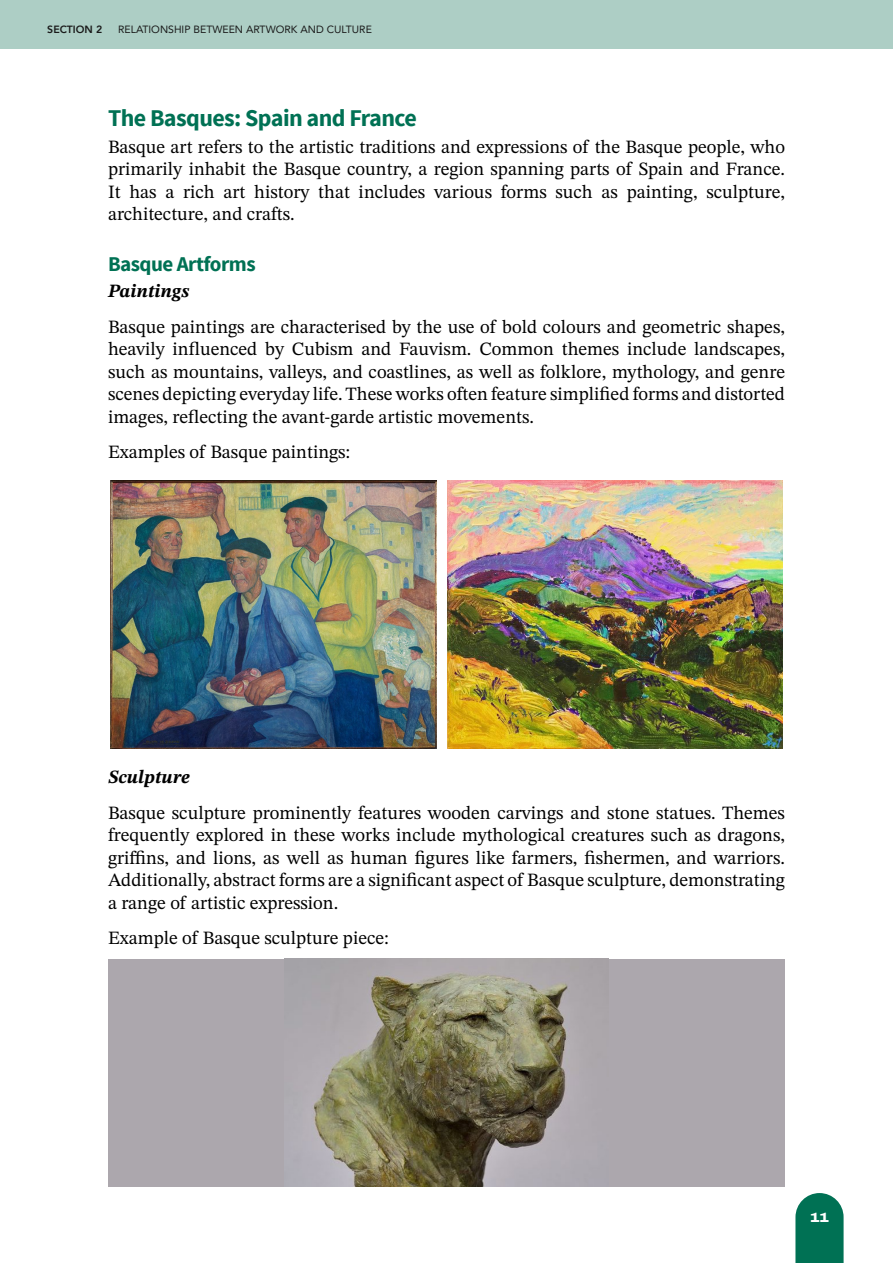
<style>
.page{position:relative;width:893px;height:1263px;background:#fff}
.page>*{position:absolute;margin:0;border:0;box-sizing:border-box;transform-origin:0 0}
.Heading_4{font:700 24px "Source Sans Pro";letter-spacing:-.025em;color:#007154}
.Heading_5{font:700 21px "Source Sans Pro";letter-spacing:-.025em;color:#007154}
.Body{font:18.75px/22.5px "STIX Two Text";color:#000;text-align:justify}
.Body-2{font:italic 18.75px "STIX Two Text";color:#000}
.t1{font:800 13.5px "Archivo Expanded";color:#fff}
.t2{font:10.5px "Avenir";color:#1a1a1a}
.t3{font:800 10.5px "Avenir";color:#1a1a1a}
</style>
<div class="page">
<div style="left:0;top:0;width:893px;height:49px;background:#adcec5"></div>
<svg style="left:795px;top:1193px;width:49px;height:70px"></svg>
<img style="left:110px;top:480px;width:327px;height:268px">
<img style="left:447px;top:480px;width:336px;height:268px">
<div style="left:108px;top:959px;width:677px;height:227px;background:#aca7ad"></div>
<img style="left:291px;top:973px;width:279px;height:213px">
<p class="t3" style="left:47px;top:21px;width:57px">SECTION 2</p>
<p class="t2" style="left:118px;top:21px;width:255px">RELATIONSHIP BETWEEN ARTWORK AND CULTURE</p>
<p class="Heading_4" style="left:108px;top:103px;width:310px">The Basques: Spain and France</p>
<p class="Body" style="left:108px;top:135px;width:678px">Basque art refers to the artistic traditions and expressions of the Basque people, who primarily inhabit the Basque country, a region spanning parts of Spain and France.<br>It has a rich art history that includes various forms such as painting, sculpture, architecture, and crafts.</p>
<p class="Heading_5" style="left:108px;top:250px;width:149px">Basque Artforms</p>
<p class="Body-2" style="left:108px;top:278px;width:83px">Paintings</p>
<p class="Body" style="left:108px;top:315px;width:678px">Basque paintings are characterised by the use of bold colours and geometric shapes, heavily influenced by Cubism and Fauvism. Common themes include landscapes, such as mountains, valleys, and coastlines, as well as folklore, mythology, and genre scenes depicting everyday life. These works often feature simplified forms and distorted images, reflecting the avant-garde artistic movements.</p>
<p class="Body" style="left:108px;top:440px;width:244px">Examples of Basque paintings:</p>
<p class="Body-2" style="left:108px;top:764px;width:83px">Sculpture</p>
<p class="Body" style="left:108px;top:801px;width:678px">Basque sculpture prominently features wooden carvings and stone statues. Themes frequently explored in these works include mythological creatures such as dragons, griffins, and lions, as well as human figures like farmers, fishermen, and warriors.<br>Additionally, abstract forms are a significant aspect of Basque sculpture, demonstrating a range of artistic expression.</p>
<p class="Body" style="left:108px;top:926px;width:282px">Example of Basque sculpture piece:</p>
<p class="t1" style="left:810px;top:1207px;width:20px">11</p>
</div>
